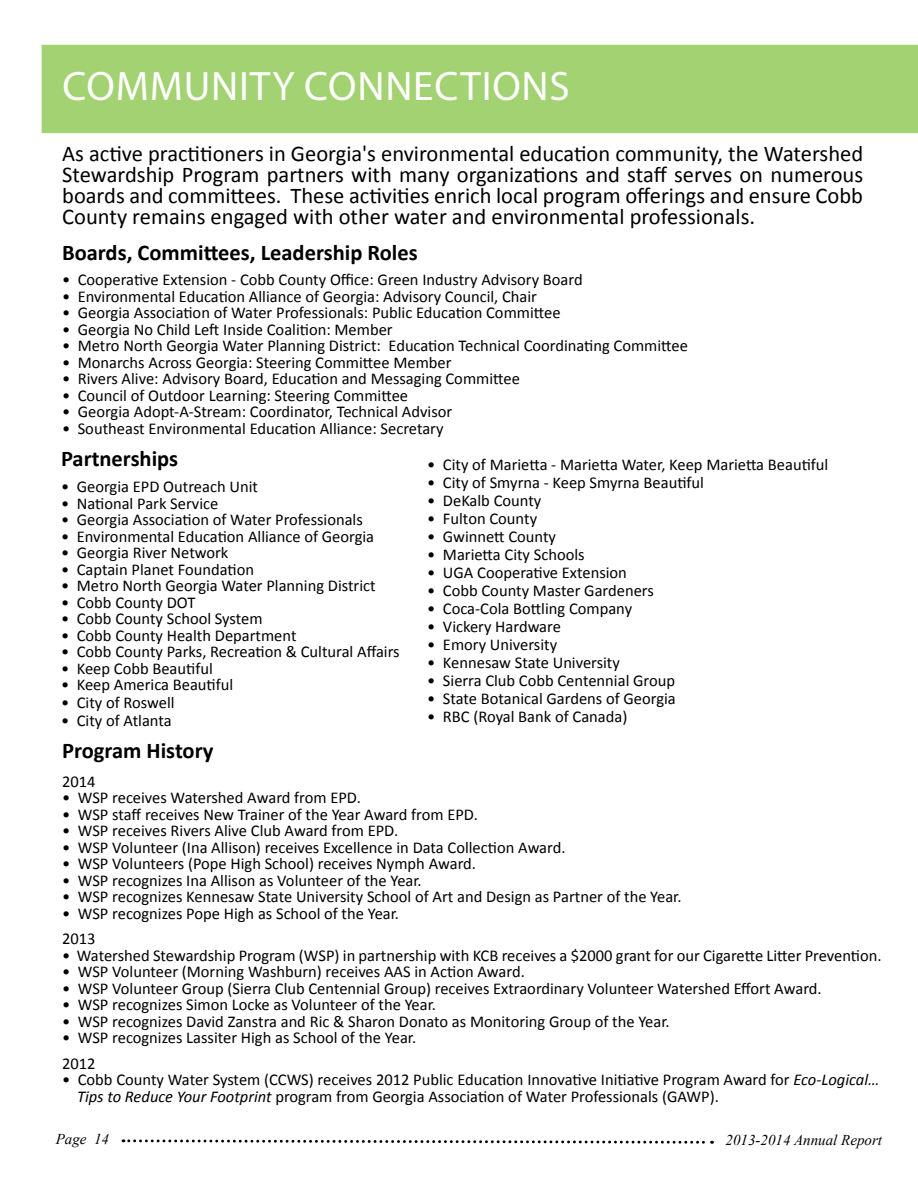
<style>
.page{position:relative;width:918px;height:1188px;background:#fff}
.page>*{position:absolute;margin:0;border:0;box-sizing:border-box;transform-origin:0 0}
.t1{font:41.25px "Myriad Pro";letter-spacing:.02em;color:#fff}
.t2{font:22.5px/21px "Calibri";color:#000;text-align:justify}
.t3{font:700 22.5px "Calibri";color:#000}
.t4{font:16.5px/25.5px "Calibri";color:#000}
.t5{font:italic 15px "Times New Roman";color:#000}
.s1{font-style:italic}
</style>
<div class="page">
<div style="left:42px;top:45px;width:876px;height:88px;background:#a2d271"></div>
<svg style="left:123px;top:1139px;width:590px;height:5px"></svg>
<h1 class="t1" style="left:63px;top:61px;width:31px">COMM</h1>
<h1 class="t1" style="left:184px;top:61px;width:409px">UNITY CONNECTIONS</h1>
<p class="t2" style="left:62px;top:142px;width:803px">As active practitioners in Georgia's environmental education community, the Watershed Stewardship Program partners with many organizations and staff serves on numerous boards and committees. These activities enrich local program offerings and ensure Cobb County remains engaged with other water and environmental professionals.</p>
<h2 class="t3" style="left:62px;top:238px;width:357px">Boards, Committees, Leadership Roles</h2>
<p class="t4" style="left:62px;top:266px;width:522px">• Cooperative Extension - Cobb County Office: Green Industry Advisory Board</p>
<p class="t4" style="left:62px;top:283px;width:476px">• Environmental Education Alliance of Georgia: Advisory Council, Chair</p>
<p class="t4" style="left:62px;top:299px;width:500px">• Georgia Association of Water Professionals: Public Education Committee</p>
<p class="t4" style="left:62px;top:316px;width:332px">• Georgia No Child Left Inside Coalition: Member</p>
<p class="t4" style="left:62px;top:332px;width:627px">• Metro North Georgia Water Planning District: Education Technical Coordinating Committee</p>
<p class="t4" style="left:62px;top:349px;width:391px">• Monarchs Across Georgia: Steering Committee Member</p>
<p class="t4" style="left:62px;top:365px;width:459px">• Rivers Alive: Advisory Board, Education and Messaging Committee</p>
<p class="t4" style="left:62px;top:382px;width:348px">• Council of Outdoor Learning: Steering Committee</p>
<p class="t4" style="left:62px;top:398px;width:392px">• Georgia Adopt-A-Stream: Coordinator, Technical Advisor</p>
<p class="t4" style="left:62px;top:415px;width:383px">• Southeast Environmental Education Alliance: Secretary</p>
<h2 class="t3" style="left:61px;top:445px;width:119px">Partnerships</h2>
<p class="t4" style="left:61px;top:473px;width:198px">• Georgia EPD Outreach Unit</p>
<p class="t4" style="left:61px;top:489px;width:159px">• National Park Service</p>
<p class="t4" style="left:61px;top:506px;width:303px">• Georgia Association of Water Professionals</p>
<p class="t4" style="left:61px;top:522px;width:315px">• Environmental Education Alliance of Georgia</p>
<p class="t4" style="left:61px;top:539px;width:169px">• Georgia River Network</p>
<p class="t4" style="left:61px;top:555px;width:195px">• Captain Planet Foundation</p>
<p class="t4" style="left:61px;top:572px;width:316px">• Metro North Georgia Water Planning District</p>
<p class="t4" style="left:61px;top:588px;width:136px">• Cobb County DOT</p>
<p class="t4" style="left:61px;top:605px;width:203px">• Cobb County School System</p>
<p class="t4" style="left:61px;top:621px;width:237px">• Cobb County Health Department</p>
<p class="t4" style="left:61px;top:638px;width:340px">• Cobb County Parks, Recreation &amp; Cultural Affairs</p>
<p class="t4" style="left:61px;top:654px;width:153px">• Keep Cobb Beautiful</p>
<p class="t4" style="left:61px;top:671px;width:174px">• Keep America Beautiful</p>
<p class="t4" style="left:61px;top:689px;width:115px">• City of Roswell</p>
<p class="t4" style="left:61px;top:707px;width:112px">• City of Atlanta</p>
<p class="t4" style="left:427px;top:451px;width:403px">• City of Marietta - Marietta Water, Keep Marietta Beautiful</p>
<p class="t4" style="left:427px;top:469px;width:278px">• City of Smyrna - Keep Smyrna Beautiful</p>
<p class="t4" style="left:427px;top:487px;width:116px">• DeKalb County</p>
<p class="t4" style="left:427px;top:505px;width:111px">• Fulton County</p>
<p class="t4" style="left:427px;top:523px;width:130px">• Gwinnett County</p>
<p class="t4" style="left:427px;top:541px;width:159px">• Marietta City Schools</p>
<p class="t4" style="left:427px;top:559px;width:201px">• UGA Cooperative Extension</p>
<p class="t4" style="left:427px;top:577px;width:228px">• Cobb County Master Gardeners</p>
<p class="t4" style="left:427px;top:595px;width:206px">• Coca-Cola Bottling Company</p>
<p class="t4" style="left:427px;top:613px;width:135px">• Vickery Hardware</p>
<p class="t4" style="left:427px;top:631px;width:131px">• Emory University</p>
<p class="t4" style="left:427px;top:649px;width:194px">• Kennesaw State University</p>
<p class="t4" style="left:427px;top:667px;width:249px">• Sierra Club Cobb Centennial Group</p>
<p class="t4" style="left:427px;top:685px;width:250px">• State Botanical Gardens of Georgia</p>
<p class="t4" style="left:427px;top:703px;width:202px">• RBC (Royal Bank of Canada)</p>
<h2 class="t3" style="left:62px;top:737px;width:153px">Program History</h2>
<p class="t4" style="left:62px;top:768px;width:35px">2014</p>
<p class="t4" style="left:62px;top:784px;width:300px">• WSP receives Watershed Award from EPD.</p>
<p class="t4" style="left:62px;top:801px;width:417px">• WSP staff receives New Trainer of the Year Award from EPD.</p>
<p class="t4" style="left:62px;top:817px;width:338px">• WSP receives Rivers Alive Club Award from EPD.</p>
<p class="t4" style="left:62px;top:834px;width:505px">• WSP Volunteer (Ina Allison) receives Excellence in Data Collection Award.</p>
<p class="t4" style="left:62px;top:850px;width:415px">• WSP Volunteers (Pope High School) receives Nymph Award.</p>
<p class="t4" style="left:62px;top:867px;width:361px">• WSP recognizes Ina Allison as Volunteer of the Year.</p>
<p class="t4" style="left:62px;top:883px;width:621px">• WSP recognizes Kennesaw State University School of Art and Design as Partner of the Year.</p>
<p class="t4" style="left:62px;top:900px;width:338px">• WSP recognizes Pope High as School of the Year.<br>2013</p>
<p class="t4" style="left:62px;top:942px;width:821px">• Watershed Stewardship Program (WSP) in partnership with KCB receives a $2000 grant for our Cigarette Litter Prevention.</p>
<p class="t4" style="left:62px;top:958px;width:464px">• WSP Volunteer (Morning Washburn) receives AAS in Action Award.</p>
<p class="t4" style="left:62px;top:975px;width:761px">• WSP Volunteer Group (Sierra Club Centennial Group) receives Extraordinary Volunteer Watershed Effort Award.</p>
<p class="t4" style="left:62px;top:991px;width:375px">• WSP recognizes Simon Locke as Volunteer of the Year.</p>
<p class="t4" style="left:62px;top:1008px;width:609px">• WSP recognizes David Zanstra and Ric &amp; Sharon Donato as Monitoring Group of the Year.</p>
<p class="t4" style="left:62px;top:1024px;width:356px">• WSP recognizes Lassiter High as School of the Year.<br>2012</p>
<p class="t4" style="left:77px;top:1071px;width:804px;line-height:16.5px;text-indent:-15px">• Cobb County Water System (CCWS) receives 2012 Public Education Innovative Initiative Program Award for <span class="s1">Eco-Logical…<br>Tips to Reduce Your Footprint</span> program from Georgia Association of Water Professionals (GAWP).</p>
<p class="t5" style="left:56px;top:1129px;width:55px">Page 14</p>
<p class="t5" style="left:726px;top:1130px;width:158px">2013-2014 Annual Report</p>
</div>
